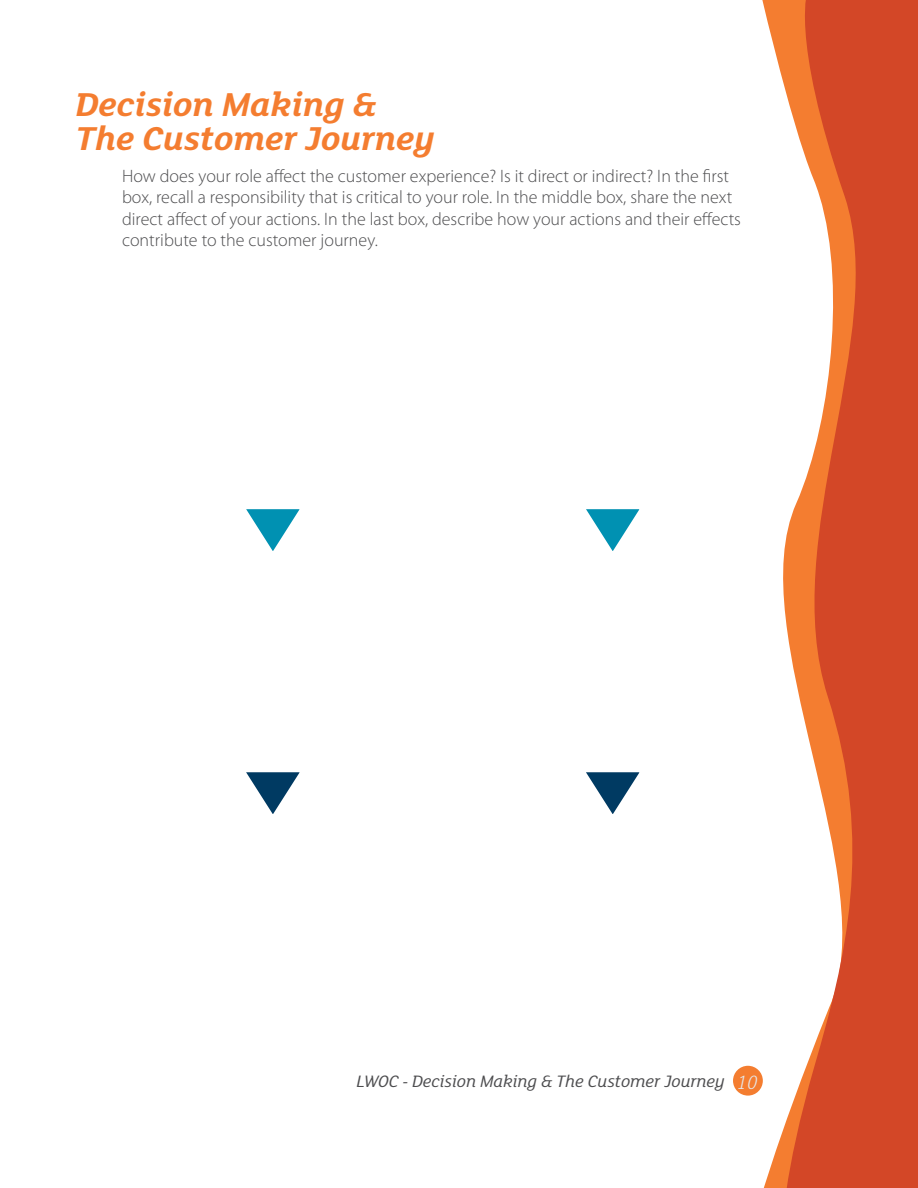
<style>
.page{position:relative;width:918px;height:1188px;background:#fff}
.page>*{position:absolute;margin:0;border:0;box-sizing:border-box;transform-origin:0 0}
.t1{font:italic 700 36px/34.5px "FS Lola";color:#f47d30}
.t2{font:300 18px/21.6px "Myriad Pro";color:#4d4d4f}
.t3{font:italic 18px "FS Lola";color:#4d4d4f}
.s1{font-weight:300;font-size:21px;color:#e6e7e8}
</style>
<div class="page">
<svg style="left:740px;top:0;width:38px;height:1188px"></svg>
<svg style="left:778px;top:0;width:140px;height:1188px;fill:#d34727"></svg>
<div style="left:733px;top:1066px;width:30px;height:30px;background:#f47d30;border-radius:50%"></div>
<svg style="left:246px;top:772px;width:54px;height:42px"></svg>
<svg style="left:586px;top:772px;width:54px;height:42px"></svg>
<svg style="left:246px;top:509px;width:54px;height:42px"></svg>
<svg style="left:586px;top:509px;width:54px;height:42px"></svg>
<h1 class="t1" style="left:75px;top:85px;width:361px">Decision Making &amp;<br>The Customer Journey</h1>
<p class="t2" style="left:122px;top:165px;width:620px">How does your role affect the customer experience? Is it direct or indirect? In the first box, recall a responsibility that is critical to your role. In the middle box, share the next direct affect of your actions. In the last box, describe how your actions and their effects contribute to the customer journey.</p>
<p class="t3" style="left:357px;top:1070px;width:403px">LWOC - Decision Making &amp; The Customer Journey <span class="s1">10</span></p>
</div>
